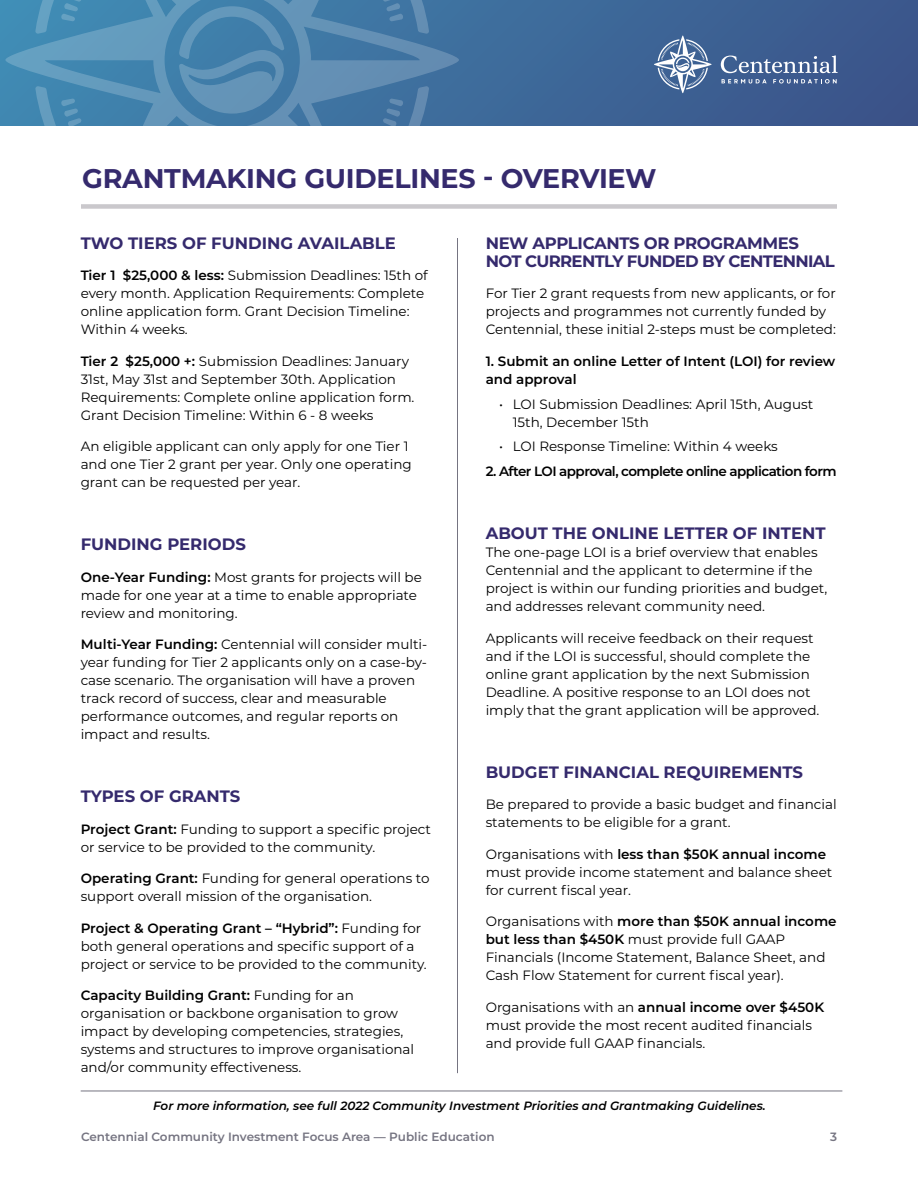
<style>
.page{position:relative;width:918px;height:1188px;background:#fff}
.page>*{position:absolute;margin:0;border:0;box-sizing:border-box;transform-origin:0 0}
.t1{font:700 27px "Montserrat";letter-spacing:-.01em;color:#352a6d}
.subhead{font:700 16.5px "Montserrat";letter-spacing:-.005em;color:#352a6d}
.subhead-2{font:700 16.5px/18px "Montserrat";letter-spacing:-.04em;color:#352a6d}
.body_text{font:700 16.5px "Montserrat";color:#352a6d}
.body_text-2{font:13.5px/18px "Montserrat";color:#000}
.body_text-3{font:600 13.5px/18px "Montserrat";color:#000}
.body_text-4{font:600 13.5px "Montserrat";letter-spacing:-.04em;color:#000}
.body_text-5{font:italic 600 12px "Montserrat";color:#000}
.t2{font:600 12px "Montserrat";color:#757481}
.s1{font-weight:600}
</style>
<div class="page">
<div style="left:0;top:0;width:918px;height:126px;background:linear-gradient(to bottom,#3d6596,#3c5e91)"></div>
<svg style="left:654px;top:35px;width:58px;height:58px;background:#6f8aaf"></svg>
<svg style="left:721px;top:55px;width:117px;height:18px;background:#6c84ab"></svg>
<svg style="left:722px;top:79px;width:45px;height:5px"></svg>
<svg style="left:773px;top:79px;width:64px;height:5px"></svg>
<svg style="left:5px;top:0;width:454px;height:126px;background:#4983ad"></svg>
<svg style="left:61px;top:0;width:342px;height:126px;background:#4f87af"></svg>
<div style="left:81px;top:204px;width:756px;height:5px;background:#cac8cc"></div>
<hr style="left:457px;top:238px;width:1px;height:835px;background:#757481">
<hr style="left:81px;top:1091px;width:761px;height:1px;background:#757481">
<p class="t1" style="left:82px;top:158px;width:576px">GRANTMAKING GUIDELINES - OVERVIEW</p>
<p class="subhead" style="left:81px;top:231px;width:317px">TWO TIERS OF FUNDING AVAILABLE</p>
<p class="body_text-2" style="left:81px;top:266px;width:349px"><span class="s1">Tier 1 $25,000 &amp; less:</span> Submission Deadlines: 15th of every month. Application Requirements: Complete online application form. Grant Decision Timeline:<br>Within 4 weeks.</p>
<p class="body_text-2" style="left:81px;top:352px;width:335px"><span class="s1">Tier 2 $25,000 +:</span> Submission Deadlines: January 31st, May 31st and September 30th. Application Requirements: Complete online application form.<br>Grant Decision Timeline: Within 6 - 8 weeks</p>
<p class="body_text-2" style="left:81px;top:437px;width:333px">An eligible applicant can only apply for one Tier 1 and one Tier 2 grant per year. Only one operating grant can be requested per year.</p>
<p class="subhead" style="left:81px;top:533px;width:167px">FUNDING PERIODS</p>
<p class="body_text-2" style="left:81px;top:568px;width:343px"><span class="s1">One-Year Funding:</span> Most grants for projects will be made for one year at a time to enable appropriate review and monitoring.</p>
<p class="body_text-2" style="left:81px;top:635px;width:348px"><span class="s1">Multi-Year Funding:</span> Centennial will consider multi&shy;year funding for Tier 2 applicants only on a case-by&shy;case scenario. The organisation will have a proven track record of success, clear and measurable performance outcomes, and regular reports on impact and results.</p>
<p class="body_text" style="left:81px;top:785px;width:161px">TYPES OF GRANTS</p>
<p class="body_text-2" style="left:81px;top:820px;width:352px"><span class="s1">Project Grant:</span> Funding to support a specific project or service to be provided to the community.</p>
<p class="body_text-2" style="left:81px;top:869px;width:350px"><span class="s1">Operating Grant:</span> Funding for general operations to support overall mission of the organisation.</p>
<p class="body_text-2" style="left:81px;top:919px;width:348px"><span class="s1">Project &amp; Operating Grant – “Hybrid”:</span> Funding for both general operations and specific support of a project or service to be provided to the community.</p>
<p class="body_text-2" style="left:81px;top:986px;width:335px"><span class="s1">Capacity Building Grant:</span> Funding for an organisation or backbone organisation to grow impact by developing competencies, strategies, systems and structures to improve organisational and/or community effectiveness.</p>
<p class="subhead-2" style="left:486px;top:233px;width:351px">NEW APPLICANTS OR PROGRAMMES<br>NOT CURRENTLY FUNDED BY CENTENNIAL</p>
<p class="body_text-2" style="left:486px;top:284px;width:352px">For Tier 2 grant requests from new applicants, or for projects and programmes not currently funded by<br>Centennial, these initial 2-steps must be completed:</p>
<p class="body_text-3" style="left:486px;top:351px;width:351px">1. Submit an online Letter of Intent (LOI) for review and approval</p>
<p class="body_text-2" style="left:513px;top:394px;width:302px;text-indent:-14px">• LOI Submission Deadlines: April 15th, August<br>15th, December 15th</p>
<p class="body_text-2" style="left:499px;top:437px;width:280px">• LOI Response Timeline: Within 4 weeks</p>
<p class="body_text-4" style="left:486px;top:462px;width:352px">2. After LOI approval, complete online application form</p>
<p class="body_text" style="left:486px;top:521px;width:341px">ABOUT THE ONLINE LETTER OF INTENT</p>
<p class="body_text-2" style="left:486px;top:543px;width:343px">The one-page LOI is a brief overview that enables Centennial and the applicant to determine if the project is within our funding priorities and budget, and addresses relevant community need.</p>
<p class="body_text-2" style="left:486px;top:628px;width:335px">Applicants will receive feedback on their request and if the LOI is successful, should complete the online grant application by the next Submission Deadline. A positive response to an LOI does not imply that the grant application will be approved.</p>
<p class="subhead" style="left:486px;top:760px;width:319px">BUDGET FINANCIAL REQUIREMENTS</p>
<p class="body_text-2" style="left:486px;top:795px;width:353px">Be prepared to provide a basic budget and financial statements to be eligible for a grant.</p>
<p class="body_text-2" style="left:486px;top:844px;width:348px">Organisations with <span class="s1">less than $50K annual income </span>must provide income statement and balance sheet for current fiscal year.</p>
<p class="body_text-2" style="left:486px;top:912px;width:353px">Organisations with <span class="s1">more than $50K annual income but less than $450K</span> must provide full GAAP Financials (Income Statement, Balance Sheet, and Cash Flow Statement for current fiscal year).</p>
<p class="body_text-2" style="left:486px;top:997px;width:340px">Organisations with an <span class="s1">annual income over $450K </span>must provide the most recent audited financials and provide full GAAP financials.</p>
<p class="body_text-5" style="left:153px;top:1097px;width:614px">For more information, see full 2022 Community Investment Priorities and Grantmaking Guidelines.</p>
<p class="t2" style="left:81px;top:1129px;width:415px">Centennial Community Investment Focus Area — Public Education</p>
<p class="t2" style="left:830px;top:1129px;width:8px">3</p>
</div>
